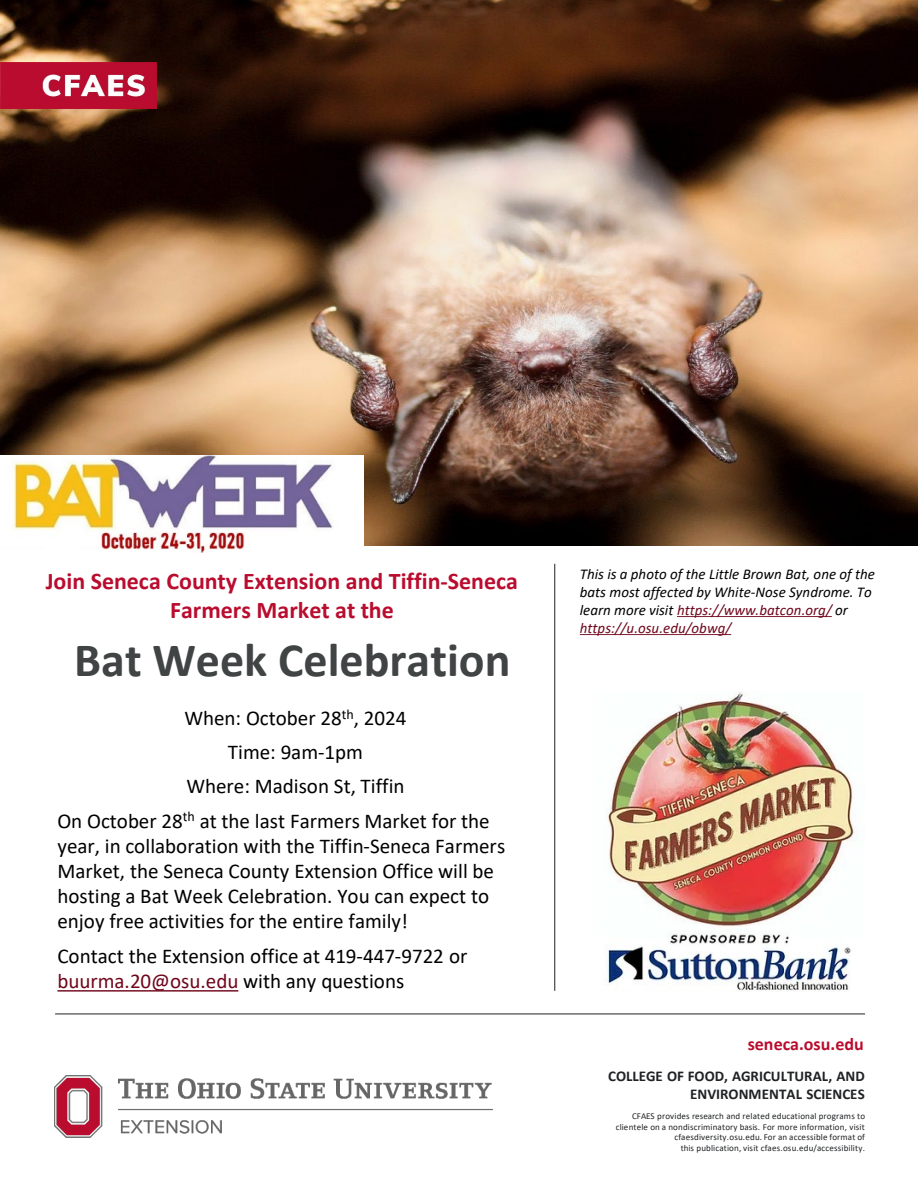
<style>
.page{position:relative;width:918px;height:1188px;background:#fff}
.page>*{position:absolute;margin:0;border:0;box-sizing:border-box;transform-origin:0 0}
.t1{font:700 48px "Calibri";color:#414444}
.t2{font:700 24px/28.8px "Calibri";color:#ba0c2e;text-align:center}
.t3{font:21px/25.2px "Calibri";color:#000}
.t4{font:700 18px "Calibri";color:#ba0c2e}
.t5{font:italic 15px/18px "Calibri";letter-spacing:.005em;color:#000}
.t6{font:700 15px/18px "Calibri";color:#202224;text-align:right}
.t7{font:9px/10.8px "Calibri";letter-spacing:.015em;color:#202224;text-align:right}
.s1{color:#70061b}
</style>
<div class="page">
<hr style="left:55px;top:1014px;width:810px;height:1px;background:#231f20">
<hr style="left:554px;top:564px;width:1px;height:427px;background:#231f20">
<img style="left:55px;top:1075px;width:438px;height:63px">
<img style="left:0;top:0;width:918px;height:545px">
<img style="left:606px;top:692px;width:249px;height:300px">
<svg style="left:677px;top:616px;width:155px;height:1px"></svg>
<svg style="left:580px;top:634px;width:151px;height:1px"></svg>
<svg style="left:57px;top:990px;width:181px;height:2px"></svg>
<img style="left:0;top:63px;width:157px;height:46px">
<img style="left:0;top:455px;width:364px;height:97px">
<p class="t2" style="left:46px;top:566px;width:474px">Join Seneca County Extension and Tiffin-Seneca<br>Farmers Market at the</p>
<h1 class="t1" style="left:74px;top:626px;width:438px">Bat Week Celebration</h1>
<p class="t3" style="left:184px;top:705px;width:223px">When: October 28<sup>th</sup>, 2024</p>
<p class="t3" style="left:228px;top:739px;width:137px">Time: 9am-1pm</p>
<p class="t3" style="left:186px;top:773px;width:220px">Where: Madison St, Tiffin</p>
<p class="t3" style="left:57px;top:807px;width:449px">On October 28<sup>th</sup> at the last Farmers Market for the year, in collaboration with the Tiffin-Seneca Farmers Market, the Seneca County Extension Office will be hosting a Bat Week Celebration. You can expect to enjoy free activities for the entire family!</p>
<p class="t3" style="left:57px;top:943px;width:412px">Contact the Extension office at 419-447-9722 or <span class="s1">buurma.20@osu.edu</span> with any questions</p>
<p class="t5" style="left:580px;top:564px;width:297px">This is a photo of the Little Brown Bat, one of the bats most affected by White-Nose Syndrome. To learn more visit <span class="s1">https://www.batcon.org/</span> or <span class="s1">https://u.osu.edu/obwg/</span></p>
<p class="t4" style="left:748px;top:1031px;width:118px">seneca.osu.edu</p>
<p class="t6" style="left:608px;top:1067px;width:258px">COLLEGE OF FOOD, AGRICULTURAL, AND<br>ENVIRONMENTAL SCIENCES</p>
<p class="t7" style="left:616px;top:1110px;width:251px">CFAES provides research and related educational programs to clientele on a nondiscriminatory basis. For more information, visit cfaesdiversity.osu.edu. For an accessible format of<br>this publication, visit cfaes.osu.edu/accessibility.</p>
</div>
